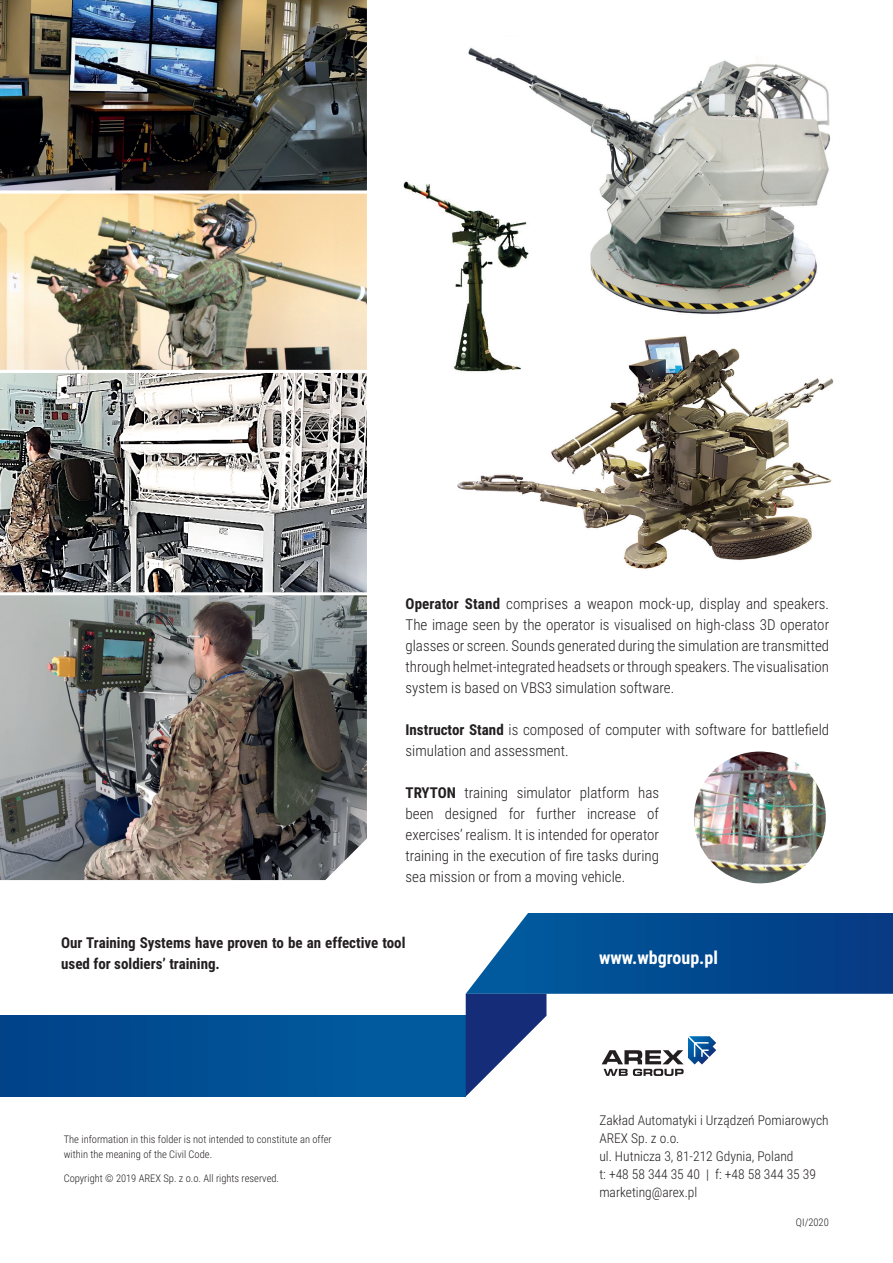
<style>
.page{position:relative;width:893px;height:1263px;background:#fff}
.page>*{position:absolute;margin:0;border:0;box-sizing:border-box;transform-origin:0 0}
.t1{font:700 18px "Roboto Condensed";color:#fff}
.t2{font:300 15px/21px "Roboto Condensed";color:#231f20;text-align:justify}
.t3{font:700 15px/21px "Roboto Condensed";color:#231f20}
.t4{font:300 13.5px/18px "Roboto Condensed";color:#231f20}
.t5{font:300 10.5px/15px "Roboto Condensed";color:#231f20}
.s1{font-weight:700}
</style>
<div class="page">
<img style="left:457px;top:336px;width:377px;height:233px">
<div style="left:0;top:1015px;width:466px;height:81px;background:#015095"></div>
<svg style="left:466px;top:913px;width:427px;height:183px"></svg>
<img style="left:468px;top:47px;width:363px;height:267px">
<img style="left:0;top:0;width:367px;height:191px">
<img style="left:0;top:595px;width:367px;height:286px">
<img style="left:0;top:373px;width:367px;height:220px">
<img style="left:403px;top:162px;width:127px;height:245px">
<img style="left:0;top:193px;width:367px;height:177px">
<img style="left:694px;top:751px;width:132px;height:133px">
<p class="t2" style="left:405px;top:592px;width:425px"><span class="s1">Operator Stand</span> comprises a weapon mock-up, display and speakers.<br>The image seen by the operator is visualised on high-class 3D operator glasses or screen. Sounds generated during the simulation are transmitted through helmet-integrated headsets or through speakers. The visualisation system is based on VBS3 simulation software.</p>
<p class="t2" style="left:405px;top:718px;width:425px"><span class="s1">Instructor Stand</span> is composed of computer with software for battlefield simulation and assessment.</p>
<p class="t2" style="left:405px;top:781px;width:255px"><span class="s1">TRYTON</span> training simulator platform has been designed for further increase of exercises’ realism. It is intended for operator training in the execution of fire tasks during sea mission or from a moving vehicle.</p>
<p class="t3" style="left:61px;top:931px;width:346px">Our Training Systems have proven to be an effective tool used for soldiers’ training.</p>
<p class="t5" style="left:64px;top:1131px;width:269px">The information in this folder is not intended to constitute an offer within the meaning of the Civil Code.</p>
<p class="t5" style="left:64px;top:1170px;width:217px">Copyright © 2019 AREX Sp. z o.o. All rights reserved.</p>
<p class="t1" style="left:599px;top:945px;width:120px">www.wbgroup.pl</p>
<p class="t4" style="left:599px;top:1110px;width:231px">Zakład Automatyki i Urządzeń Pomiarowych<br>AREX Sp. z o.o.<br>ul. Hutnicza 3, 81-212 Gdynia, Poland<br>t: +48 58 344 35 40 | f: +48 58 344 35 39 marketing@arex.pl</p>
<p class="t5" style="left:796px;top:1214px;width:34px">QI/2020</p>
</div>
